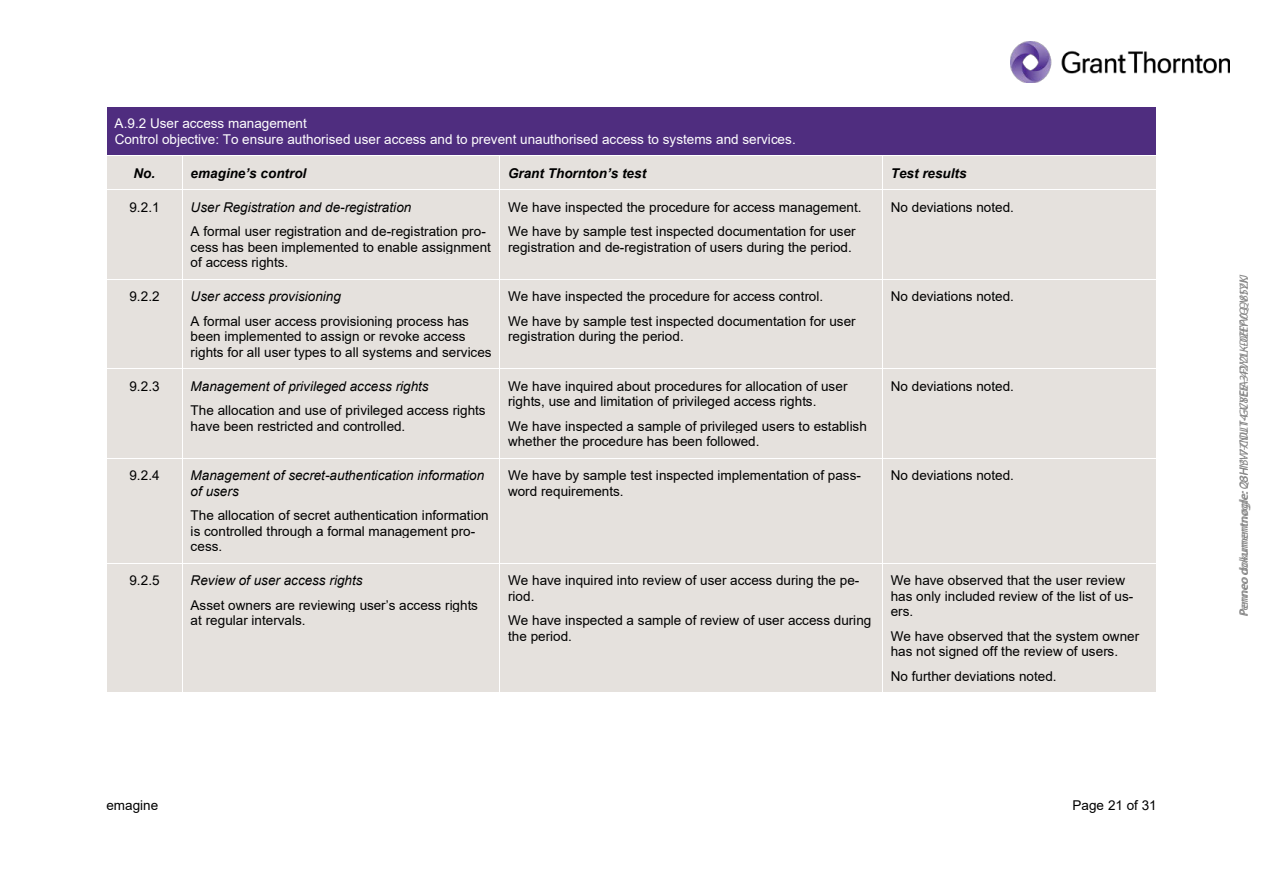
<style>
.page{position:relative;width:1263px;height:893px;background:#fff}
.page>*{position:absolute;margin:0;border:0;box-sizing:border-box;transform-origin:0 0}
.t1{font:13.5px/15.6px "Arial";letter-spacing:.005em;color:#000}
.t2{font:italic 13.5px/15.5px "Arial";letter-spacing:.005em;color:#000}
.t3{font:13.5px/15.5px "Arial";letter-spacing:.005em;color:#fff}
.t4{font:italic 700 13.5px "Arial";color:#000}
.t5{font:italic 12px "Myriad Pro";color:#888}
</style>
<div class="page">
<img style="left:1011px;top:42px;width:218px;height:40px">
<div style="left:115px;top:107px;width:1033px;height:24px;background:#4f2d7f"></div>
<div style="left:115px;top:131px;width:1033px;height:25px;background:#4f2d7f"></div>
<div style="left:107px;top:156px;width:75px;height:34px;background:#e5e1dd"></div>
<div style="left:183px;top:156px;width:317px;height:34px;background:#e5e1dd"></div>
<div style="left:500px;top:156px;width:382px;height:34px;background:#e5e1dd"></div>
<div style="left:883px;top:156px;width:273px;height:34px;background:#e5e1dd"></div>
<hr style="left:107px;top:156px;width:75px;height:1px;background:#fff">
<hr style="left:183px;top:156px;width:317px;height:1px;background:#fff">
<hr style="left:500px;top:156px;width:382px;height:1px;background:#fff">
<hr style="left:883px;top:156px;width:273px;height:1px;background:#fff">
<hr style="left:500px;top:156px;width:1px;height:34px;background:#fff">
<div style="left:107px;top:190px;width:75px;height:89px;background:#e5e1dd"></div>
<div style="left:183px;top:190px;width:317px;height:89px;background:#e5e1dd"></div>
<div style="left:500px;top:190px;width:382px;height:89px;background:#e5e1dd"></div>
<div style="left:883px;top:190px;width:273px;height:89px;background:#e5e1dd"></div>
<hr style="left:107px;top:190px;width:75px;height:1px;background:#fff">
<hr style="left:183px;top:190px;width:317px;height:1px;background:#fff">
<hr style="left:500px;top:190px;width:382px;height:1px;background:#fff">
<hr style="left:883px;top:190px;width:273px;height:1px;background:#fff">
<hr style="left:500px;top:190px;width:1px;height:89px;background:#fff">
<div style="left:107px;top:280px;width:75px;height:89px;background:#e5e1dd"></div>
<div style="left:183px;top:280px;width:317px;height:89px;background:#e5e1dd"></div>
<div style="left:500px;top:280px;width:382px;height:89px;background:#e5e1dd"></div>
<div style="left:883px;top:280px;width:273px;height:89px;background:#e5e1dd"></div>
<hr style="left:500px;top:280px;width:1px;height:89px;background:#fff">
<div style="left:107px;top:369px;width:75px;height:89px;background:#e5e1dd"></div>
<div style="left:183px;top:369px;width:317px;height:89px;background:#e5e1dd"></div>
<div style="left:500px;top:369px;width:382px;height:89px;background:#e5e1dd"></div>
<div style="left:883px;top:369px;width:273px;height:89px;background:#e5e1dd"></div>
<hr style="left:107px;top:369px;width:75px;height:1px;background:#fff">
<hr style="left:183px;top:369px;width:317px;height:1px;background:#fff">
<hr style="left:500px;top:369px;width:382px;height:1px;background:#fff">
<hr style="left:883px;top:369px;width:273px;height:1px;background:#fff">
<hr style="left:500px;top:369px;width:1px;height:89px;background:#fff">
<div style="left:107px;top:458px;width:75px;height:105px;background:#e5e1dd"></div>
<div style="left:183px;top:458px;width:317px;height:105px;background:#e5e1dd"></div>
<div style="left:500px;top:458px;width:382px;height:105px;background:#e5e1dd"></div>
<div style="left:883px;top:458px;width:273px;height:105px;background:#e5e1dd"></div>
<hr style="left:107px;top:458px;width:75px;height:1px;background:#fff">
<hr style="left:183px;top:458px;width:317px;height:1px;background:#fff">
<hr style="left:500px;top:458px;width:382px;height:1px;background:#fff">
<hr style="left:883px;top:458px;width:273px;height:1px;background:#fff">
<hr style="left:500px;top:458px;width:1px;height:105px;background:#fff">
<div style="left:107px;top:563px;width:75px;height:130px;background:#e5e1dd"></div>
<div style="left:183px;top:563px;width:317px;height:130px;background:#e5e1dd"></div>
<div style="left:500px;top:563px;width:382px;height:130px;background:#e5e1dd"></div>
<div style="left:883px;top:563px;width:273px;height:130px;background:#e5e1dd"></div>
<hr style="left:107px;top:563px;width:75px;height:1px;background:#fff">
<hr style="left:183px;top:563px;width:317px;height:1px;background:#fff">
<hr style="left:500px;top:563px;width:382px;height:1px;background:#fff">
<hr style="left:883px;top:563px;width:273px;height:1px;background:#fff">
<hr style="left:500px;top:563px;width:1px;height:130px;background:#fff">
<p class="t3" style="left:115px;top:117px;width:683px">A.9.2 User access management<br>Control objective: To ensure authorised user access and to prevent unauthorised access to systems and services.</p>
<p class="t4" style="left:134px;top:168px;width:23px">No.</p>
<p class="t4" style="left:191px;top:168px;width:117px">emagine9s control</p>
<p class="t4" style="left:508px;top:168px;width:140px">Grant Thornton9s test</p>
<p class="t4" style="left:891px;top:168px;width:77px">Test results</p>
<p class="t1" style="left:129px;top:200px;width:32px">9.2.1</p>
<p class="t2" style="left:191px;top:200px;width:222px">User Registration and de-registration</p>
<p class="t1" style="left:191px;top:225px;width:302px">A formal user registration and de-registration pro&shy;cess has been implemented to enable assignment of access rights.</p>
<p class="t1" style="left:508px;top:196px;width:355px;line-height:24.5px">We have inspected the procedure for access management.<br>We have by sample test inspected documentation for user</p>
<p class="t1" style="left:508px;top:240px;width:345px">registration and de-registration of users during the period.</p>
<p class="t1" style="left:891px;top:200px;width:125px">No deviations noted.</p>
<p class="t1" style="left:129px;top:290px;width:32px">9.2.2</p>
<p class="t2" style="left:191px;top:290px;width:152px">User access provisioning</p>
<p class="t1" style="left:191px;top:314px;width:302px">A formal user access provisioning process has been implemented to assign or revoke access rights for all user types to all systems and services</p>
<p class="t1" style="left:129px;top:379px;width:32px">9.2.3</p>
<p class="t2" style="left:191px;top:379px;width:240px">Management of privileged access rights</p>
<p class="t1" style="left:191px;top:404px;width:296px">The allocation and use of privileged access rights have been restricted and controlled.</p>
<p class="t1" style="left:129px;top:469px;width:32px">9.2.4</p>
<p class="t2" style="left:191px;top:469px;width:295px">Management of secret-authentication information of users</p>
<p class="t1" style="left:191px;top:509px;width:300px">The allocation of secret authentication information is controlled through a formal management pro&shy;cess.</p>
<p class="t1" style="left:129px;top:574px;width:32px">9.2.5</p>
<p class="t2" style="left:191px;top:574px;width:173px">Review of user access rights</p>
<p class="t1" style="left:191px;top:598px;width:289px">Asset owners are reviewing user9s access rights at regular intervals.</p>
<p class="t1" style="left:508px;top:285px;width:349px;line-height:24.5px">We have inspected the procedure for access control.<br>We have by sample test inspected documentation for user</p>
<p class="t1" style="left:508px;top:330px;width:177px">registration during the period.</p>
<p class="t1" style="left:508px;top:379px;width:341px">We have inquired about procedures for allocation of user rights, use and limitation of privileged access rights.</p>
<p class="t1" style="left:508px;top:419px;width:360px">We have inspected a sample of privileged users to establish whether the procedure has been followed.</p>
<p class="t1" style="left:891px;top:290px;width:125px">No deviations noted.</p>
<p class="t1" style="left:891px;top:379px;width:125px">No deviations noted.</p>
<p class="t1" style="left:508px;top:469px;width:354px">We have by sample test inspected implementation of pass&shy;word requirements.</p>
<p class="t1" style="left:891px;top:469px;width:125px">No deviations noted.</p>
<p class="t1" style="left:508px;top:574px;width:353px">We have inquired into review of user access during the pe&shy;riod.</p>
<p class="t1" style="left:508px;top:614px;width:365px">We have inspected a sample of review of user access during the period.</p>
<p class="t1" style="left:891px;top:574px;width:244px">We have observed that the user review has only included review of the list of us&shy;ers.</p>
<p class="t1" style="left:891px;top:629px;width:250px">We have observed that the system owner has not signed off the review of users.</p>
<p class="t1" style="left:891px;top:669px;width:167px">No further deviations noted.</p>
<p class="t1" style="left:106px;top:799px;width:53px">emagine</p>
<p class="t1" style="left:1072px;top:799px;width:86px">Page 21 of 31</p>
<p class="t5" style="left:1239px;top:617px;width:345px;rotate:-90deg">Penneo dokumentnøg le:Q3HYW-CDL14-V8EIA-42Y1K-0HYVQ-V1YJJ</p>
<p class="t5" style="left:1239px;top:616px;width:342px;rotate:-90deg">Penneo dokumentn¯g le:28 I3-77NUT-GCY E-3FV2L-DZEP0-Q852K</p>
</div>
